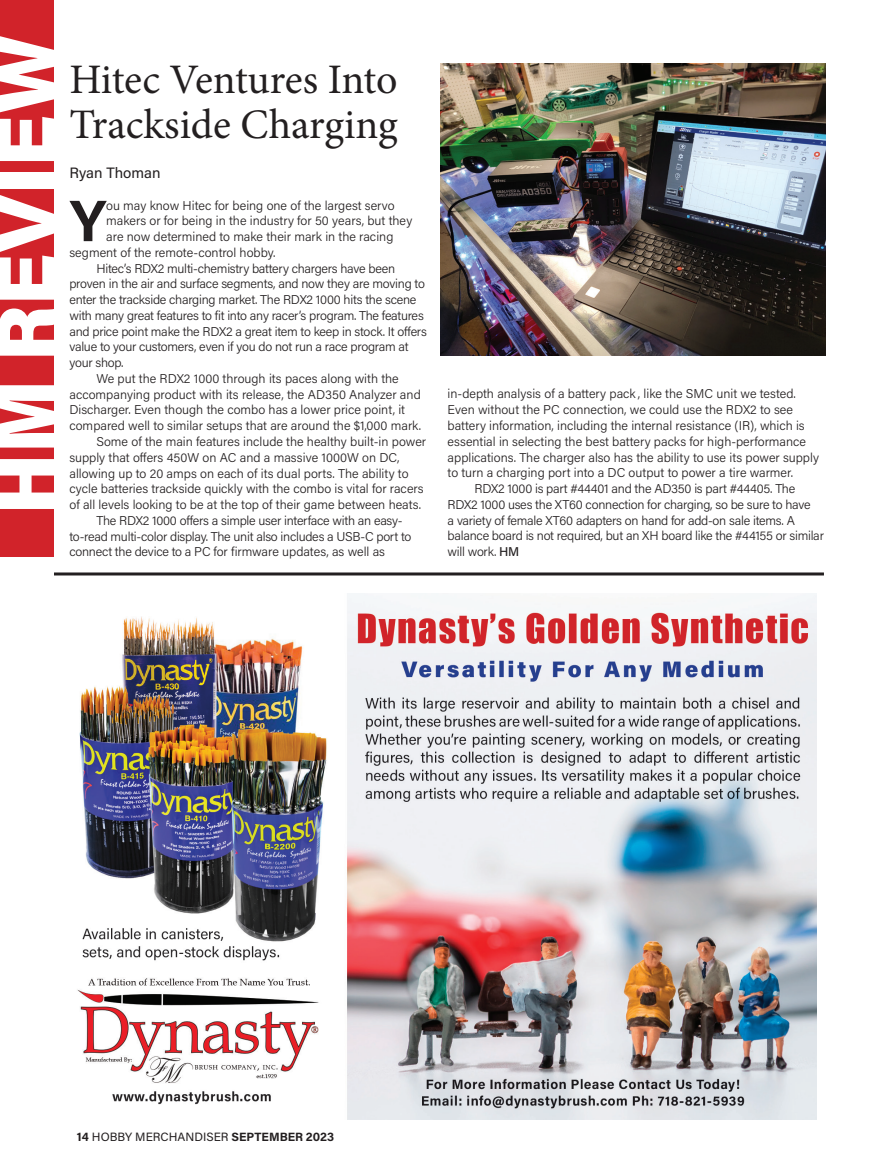
<style>
.page{position:relative;width:878px;height:1175px;background:#fff}
.page>*{position:absolute;margin:0;border:0;box-sizing:border-box;transform-origin:0 0}
.DEPT_HEADER{font:900 81px "Acumin Pro";color:#fff}
.HM-BODY-COPY-2023{font:700 58.5px "Acumin Pro";color:#231f20}
.DEPT_HEADER-2023{font:42px/45px "Minion Pro";letter-spacing:-.005em;color:#231f20}
.BY-LINE-2023{font:15px "Acumin Pro";color:#231f20}
.HM-BODY-COPY-2023-2{font:300 12.75px/15.8px "Acumin Pro";letter-spacing:-.005em;color:#231f20}
.t1{font:12px "Acumin Pro";color:#231f20}
.s1{font-weight:500}
.s2{font-weight:700}
</style>
<div class="page">
<div style="left:0;top:0;width:53px;height:556px;background:#d1232a"></div>
<img style="left:440px;top:63px;width:385px;height:292px">
<img style="left:77px;top:594px;width:739px;height:525px">
<hr style="left:54px;top:572px;width:770px;height:3px;background:#231f20">
<p class="DEPT_HEADER" style="left:-31px;top:515px;width:481px;rotate:-90deg">HM REVIEW</p>
<p class="DEPT_HEADER-2023" style="left:69px;top:57px;width:330px">Hitec Ventures Into<br>Trackside Charging</p>
<p class="BY-LINE-2023" style="left:69px;top:162px;width:93px">Ryan Thoman</p>
<p class="HM-BODY-COPY-2023" style="left:70px;top:179px;width:38px">Y</p>
<p class="HM-BODY-COPY-2023-2" style="left:106px;top:197px;width:290px">ou may know Hitec for being one of the largest servo</p>
<p class="HM-BODY-COPY-2023-2" style="left:106px;top:212px;width:307px">makers or for being in the industry for 50 years, but they</p>
<p class="HM-BODY-COPY-2023-2" style="left:106px;top:228px;width:289px">are now determined to make their mark in the racing</p>
<p class="HM-BODY-COPY-2023-2" style="left:69px;top:244px;width:207px">segment of the remote-control hobby.</p>
<p class="HM-BODY-COPY-2023-2" style="left:69px;top:260px;width:359px;text-indent:27px">Hitec’s RDX2 multi-chemistry battery chargers have been proven in the air and surface segments, and now they are moving to enter the trackside charging market. The RDX2 1000 hits the scene with many great features to fit into any racer’s program. The features and price point make the RDX2 a great item to keep in stock. It offers value to your customers, even if you do not run a race program at your shop.</p>
<p class="HM-BODY-COPY-2023-2" style="left:69px;top:370px;width:353px;text-indent:27px">We put the RDX2 1000 through its paces along with the accompanying product with its release, the AD350 Analyzer and Discharger. Even though the combo has a lower price point, it compared well to similar setups that are around the $1,000 mark.</p>
<p class="HM-BODY-COPY-2023-2" style="left:69px;top:433px;width:358px;text-indent:27px">Some of the main features include the healthy built-in power supply that offers 450W on AC and a massive 1000W on DC, allowing up to 20 amps on each of its dual ports. The ability to cycle batteries trackside quickly with the combo is vital for racers of all levels looking to be at the top of their game between heats.</p>
<p class="HM-BODY-COPY-2023-2" style="left:69px;top:512px;width:343px;text-indent:27px">The RDX2 1000 offers a simple user interface with an easy&shy;to-read multi-color display. The unit also includes a USB-C port to connect the device to a PC for firmware updates, as well as</p>
<p class="HM-BODY-COPY-2023-2" style="left:447px;top:385px;width:373px">in-depth analysis of a battery pack , like the SMC unit we tested.<br>Even without the PC connection, we could use the RDX2 to see battery information, including the internal resistance (IR), which is essential in selecting the best battery packs for high-performance applications. The charger also has the ability to use its power supply to turn a charging port into a DC output to power a tire warmer.</p>
<p class="HM-BODY-COPY-2023-2" style="left:447px;top:480px;width:378px;text-indent:27px">RDX2 1000 is part #44401 and the AD350 is part #44405. The RDX2 1000 uses the XT60 connection for charging, so be sure to have<br>a variety of female XT60 adapters on hand for add-on sale items. A balance board is not required, but an XH board like the #44155 or similar will work. <span class="s1">HM</span></p>
<p class="t1" style="left:77px;top:1128px;width:259px"><span class="s2">14</span> HOBBY MERCHANDISER <span class="s2">SEPTEMBER 2023</span></p>
</div>
